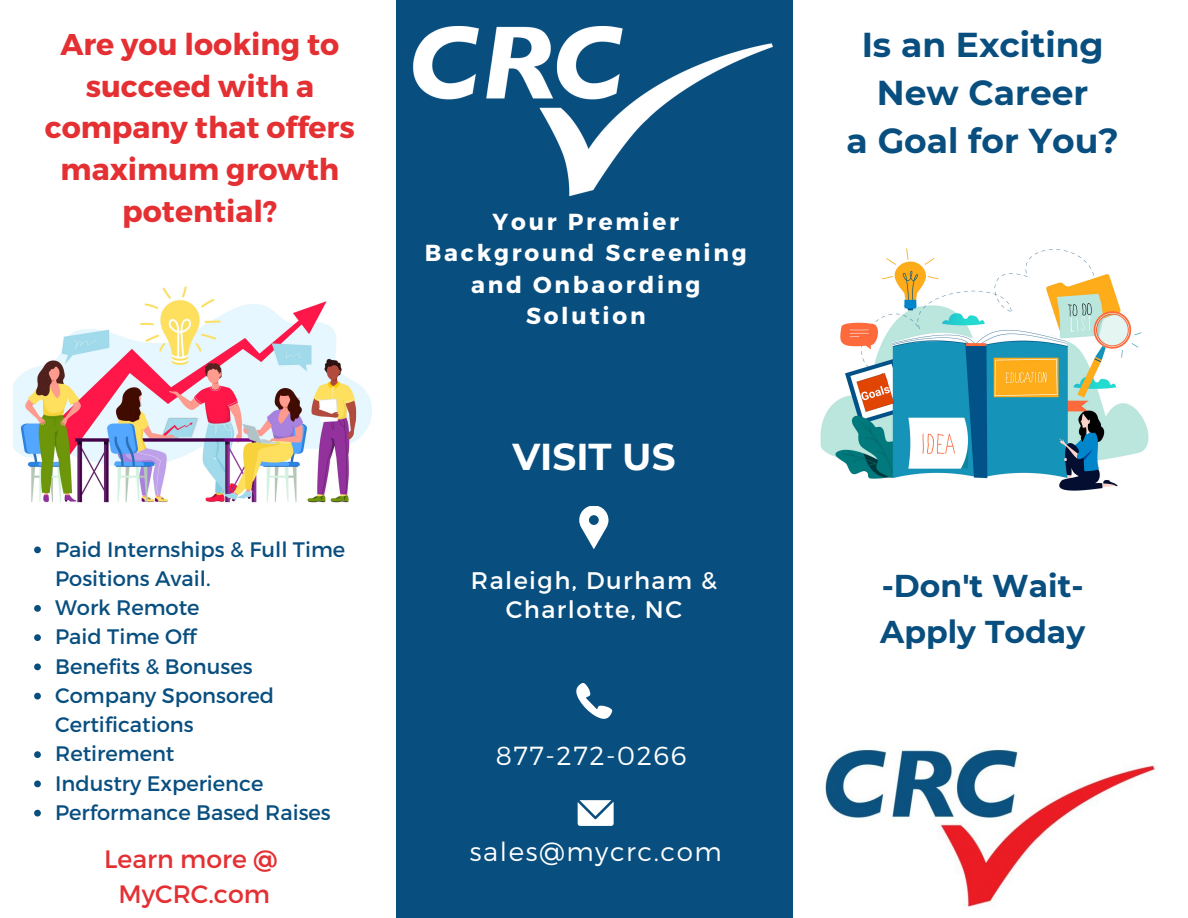
<style>
.page{position:relative;width:1188px;height:918px;background:#fff}
.page>*{position:absolute;margin:0;border:0;box-sizing:border-box;transform-origin:0 0}
.t1{font:700 37.35px "Montserrat";color:#fff}
.t2{font:700 34.5px/48.3px "Montserrat";color:#084e7f;text-align:center}
.t3{font:700 31.5px/46.2px "Montserrat";color:#084e7f}
.t4{font:700 30px/41.7px "Montserrat";color:#e43033;text-align:center}
.t5{font:300 26.1px "Montserrat";letter-spacing:.06em;color:#fff}
.t6{font:25.2px/34.8px "Montserrat";color:#e43033;text-align:center}
.t7{font:24px/29.2px "Montserrat";letter-spacing:.06em;color:#fff;text-align:center}
.t8{font:700 23.25px/31.5px "Montserrat";letter-spacing:.12em;color:#fff;text-align:center}
.t9{font:21px/29.2px "Montserrat";color:#084e7f}
</style>
<div class="page">
<div style="left:396px;top:0;width:396px;height:918px;background:#084e7f"></div>
<svg style="left:576px;top:683px;width:36px;height:36px"></svg>
<svg style="left:578px;top:800px;width:36px;height:26px"></svg>
<svg style="left:579px;top:506px;width:29px;height:43px"></svg>
<img style="left:413px;top:27px;width:360px;height:170px">
<img style="left:825px;top:749px;width:332px;height:158px">
<img style="left:14px;top:286px;width:357px;height:217px">
<img style="left:820px;top:248px;width:329px;height:243px">
<svg style="left:34px;top:547px;width:7px;height:6px"></svg>
<svg style="left:34px;top:605px;width:7px;height:7px"></svg>
<svg style="left:34px;top:634px;width:7px;height:7px"></svg>
<svg style="left:34px;top:664px;width:7px;height:6px"></svg>
<svg style="left:34px;top:693px;width:7px;height:7px"></svg>
<svg style="left:34px;top:751px;width:7px;height:7px"></svg>
<svg style="left:34px;top:781px;width:7px;height:6px"></svg>
<svg style="left:34px;top:810px;width:7px;height:7px"></svg>
<h3 class="t4" style="left:45px;top:22px;width:311px">Are you looking to succeed with a company that offers maximum growth potential?</h3>
<p class="t9" style="left:55px;top:533px;width:292px">Paid Internships &amp; Full Time<br>Positions Avail.<br>Work Remote<br>Paid Time Off<br>Benefits &amp; Bonuses<br>Company Sponsored<br>Certifications<br>Retirement<br>Industry Experience<br>Performance Based Raises</p>
<p class="t6" style="left:104px;top:840px;width:175px">Learn more @<br>MyCRC.com</p>
<p class="t8" style="left:425px;top:205px;width:323px">Your Premier<br>Background Screening and Onbaording<br>Solution</p>
<h1 class="t1" style="left:512px;top:434px;width:165px">VISIT US</h1>
<p class="t7" style="left:471px;top:565px;width:248px">Raleigh, Durham &amp;<br>Charlotte, NC</p>
<p class="t5" style="left:496px;top:739px;width:192px">877-272-0266</p>
<p class="t5" style="left:470px;top:834px;width:254px">sales@mycrc.com</p>
<h2 class="t2" style="left:847px;top:20px;width:274px">Is an Exciting<br>New Career<br>a Goal for You?</h2>
<h3 class="t3" style="left:880px;top:562px;width:207px">-Don't Wait-<br>Apply Today</h3>
</div>
